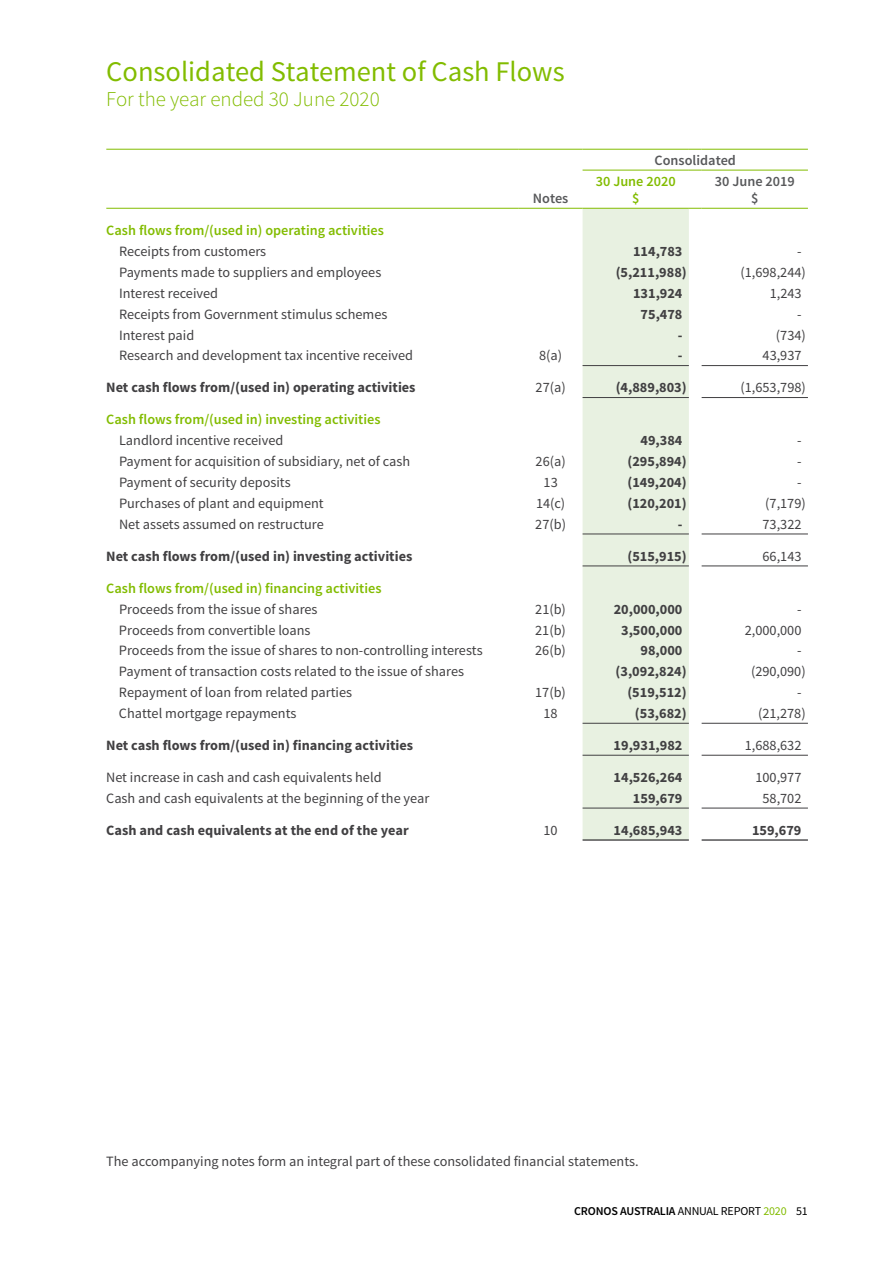
<style>
.page{position:relative;width:893px;height:1263px;background:#fff}
.page>*{position:absolute;margin:0;border:0;box-sizing:border-box;transform-origin:0 0}
.t1{font:28.5px "Source Sans Pro";color:#82bc00}
.t2{font:300 21px "Source Sans Pro";color:#82bc00}
.t3{font:14.25px "Source Sans Pro";color:#414042}
.t4{font:700 14.25px "Source Sans Pro";color:#414042}
.t5{font:600 14.25px/17.2px "Source Sans Pro";color:#82bc00;text-align:center}
.t6{font:600 14.25px/17.2px "Source Sans Pro";color:#58595b;text-align:center}
.t7{font:600 12px "Source Sans Pro";letter-spacing:-.015em;color:#000}
.s1{font-weight:400}
.s2{font-weight:400;color:#82bc00}
</style>
<div class="page">
<div style="left:583px;top:209px;width:106px;height:630px;background:#e8f1e1"></div>
<hr style="left:106px;top:149px;width:413px;height:1px;background:#82bc00">
<hr style="left:519px;top:149px;width:64px;height:1px;background:#82bc00">
<hr style="left:583px;top:149px;width:106px;height:1px;background:#82bc00">
<svg style="left:689px;top:149px;width:13px;height:1px"></svg>
<hr style="left:702px;top:149px;width:106px;height:1px;background:#82bc00">
<svg style="left:689px;top:170px;width:13px;height:1px"></svg>
<hr style="left:702px;top:170px;width:106px;height:1px;background:#82bc00">
<hr style="left:106px;top:208px;width:413px;height:1px;background:#82bc00">
<hr style="left:519px;top:208px;width:64px;height:1px;background:#82bc00">
<svg style="left:689px;top:208px;width:13px;height:1px"></svg>
<hr style="left:702px;top:208px;width:106px;height:1px;background:#82bc00">
<hr style="left:583px;top:170px;width:106px;height:1px;background:#82bc00">
<hr style="left:583px;top:208px;width:106px;height:1px;background:#82bc00">
<hr style="left:583px;top:365px;width:106px;height:1px;background:#414042">
<hr style="left:702px;top:365px;width:106px;height:1px;background:#414042">
<hr style="left:583px;top:397px;width:106px;height:1px;background:#414042">
<hr style="left:702px;top:397px;width:106px;height:1px;background:#414042">
<hr style="left:583px;top:534px;width:106px;height:1px;background:#414042">
<hr style="left:702px;top:534px;width:106px;height:1px;background:#414042">
<hr style="left:583px;top:565px;width:106px;height:1px;background:#414042">
<hr style="left:702px;top:565px;width:106px;height:1px;background:#414042">
<hr style="left:583px;top:723px;width:106px;height:1px;background:#414042">
<hr style="left:702px;top:723px;width:106px;height:1px;background:#414042">
<hr style="left:583px;top:755px;width:106px;height:1px;background:#414042">
<hr style="left:702px;top:755px;width:106px;height:1px;background:#414042">
<hr style="left:583px;top:808px;width:106px;height:1px;background:#414042">
<hr style="left:702px;top:808px;width:106px;height:1px;background:#414042">
<hr style="left:583px;top:839px;width:106px;height:2px;background:#414042">
<hr style="left:702px;top:839px;width:106px;height:2px;background:#414042">
<h1 class="t1" style="left:106px;top:54px;width:460px">Consolidated Statement of Cash Flows</h1>
<h2 class="t2" style="left:106px;top:87px;width:275px">For the year ended 30 June 2020</h2>
<p class="t6" style="left:533px;top:190px;width:37px">Notes</p>
<p class="t6" style="left:655px;top:152px;width:83px">Consolidated</p>
<p class="t5" style="left:596px;top:173px;width:81px">30 June 2020 $</p>
<p class="t6" style="left:715px;top:173px;width:81px">30 June 2019 $</p>
<p class="t5" style="left:106px;top:222px;width:279px">Cash flows from/(used in) operating activities</p>
<p class="t3" style="left:119px;top:242px;width:149px">Receipts from customers</p>
<p class="t4" style="left:633px;top:242px;width:51px">114,783</p>
<p class="t3" style="left:797px;top:242px;width:6px">-</p>
<p class="t3" style="left:119px;top:263px;width:264px">Payments made to suppliers and employees</p>
<p class="t4" style="left:616px;top:263px;width:73px">(5,211,988)</p>
<p class="t3" style="left:740px;top:263px;width:67px">(1,698,244)</p>
<p class="t3" style="left:119px;top:284px;width:101px">Interest received</p>
<p class="t4" style="left:633px;top:284px;width:51px">131,924</p>
<p class="t3" style="left:770px;top:284px;width:33px">1,243</p>
<p class="t3" style="left:119px;top:305px;width:270px">Receipts from Government stimulus schemes</p>
<p class="t4" style="left:641px;top:305px;width:43px">75,478</p>
<p class="t3" style="left:797px;top:305px;width:6px">-</p>
<p class="t3" style="left:119px;top:326px;width:77px">Interest paid</p>
<p class="t4" style="left:678px;top:326px;width:6px">-</p>
<p class="t3" style="left:776px;top:326px;width:31px">(734)</p>
<p class="t3" style="left:119px;top:347px;width:296px">Research and development tax incentive received</p>
<p class="t3" style="left:539px;top:347px;width:25px">8(a)</p>
<p class="t4" style="left:678px;top:347px;width:6px">-</p>
<p class="t3" style="left:763px;top:347px;width:40px">43,937</p>
<p class="t4" style="left:106px;top:378px;width:311px">Net cash flows from/(used in) operating activities</p>
<p class="t3" style="left:536px;top:379px;width:32px">27(a)</p>
<p class="t4" style="left:616px;top:378px;width:73px">(4,889,803)</p>
<p class="t3" style="left:740px;top:379px;width:67px">(1,653,798)</p>
<p class="t5" style="left:106px;top:411px;width:276px">Cash flows from/(used in) investing activities</p>
<p class="t3" style="left:119px;top:432px;width:166px">Landlord incentive received</p>
<p class="t4" style="left:641px;top:431px;width:43px">49,384</p>
<p class="t3" style="left:797px;top:432px;width:6px">-</p>
<p class="t3" style="left:119px;top:453px;width:293px">Payment for acquisition of subsidiary, net of cash</p>
<p class="t3" style="left:536px;top:453px;width:32px">26(a)</p>
<p class="t4" style="left:627px;top:452px;width:61px">(295,894)</p>
<p class="t3" style="left:797px;top:453px;width:6px">-</p>
<p class="t3" style="left:119px;top:473px;width:173px">Payment of security deposits</p>
<p class="t3" style="left:544px;top:473px;width:16px">13</p>
<p class="t4" style="left:627px;top:473px;width:61px">(149,204)</p>
<p class="t3" style="left:797px;top:473px;width:6px">-</p>
<p class="t3" style="left:119px;top:494px;width:206px">Purchases of plant and equipment</p>
<p class="t3" style="left:536px;top:494px;width:31px">14(c)</p>
<p class="t4" style="left:627px;top:494px;width:61px">(120,201)</p>
<p class="t3" style="left:765px;top:494px;width:42px">(7,179)</p>
<p class="t3" style="left:119px;top:515px;width:206px">Net assets assumed on restructure</p>
<p class="t3" style="left:535px;top:515px;width:32px">27(b)</p>
<p class="t4" style="left:678px;top:515px;width:6px">-</p>
<p class="t3" style="left:762px;top:515px;width:40px">73,322</p>
<p class="t4" style="left:106px;top:547px;width:308px">Net cash flows from/(used in) investing activities</p>
<p class="t4" style="left:627px;top:547px;width:61px">(515,915)</p>
<p class="t3" style="left:762px;top:547px;width:40px">66,143</p>
<p class="t5" style="left:106px;top:580px;width:277px">Cash flows from/(used in) financing activities</p>
<p class="t3" style="left:119px;top:600px;width:200px">Proceeds from the issue of shares</p>
<p class="t3" style="left:535px;top:600px;width:32px">21(b)</p>
<p class="t4" style="left:614px;top:600px;width:70px">20,000,000</p>
<p class="t3" style="left:797px;top:600px;width:6px">-</p>
<p class="t3" style="left:119px;top:621px;width:193px">Proceeds from convertible loans</p>
<p class="t3" style="left:535px;top:621px;width:32px">21(b)</p>
<p class="t4" style="left:621px;top:621px;width:63px">3,500,000</p>
<p class="t3" style="left:745px;top:621px;width:58px">2,000,000</p>
<p class="t3" style="left:119px;top:642px;width:365px">Proceeds from the issue of shares to non-controlling interests</p>
<p class="t3" style="left:535px;top:642px;width:32px">26(b)</p>
<p class="t4" style="left:640px;top:641px;width:43px">98,000</p>
<p class="t3" style="left:797px;top:642px;width:6px">-</p>
<p class="t3" style="left:119px;top:663px;width:347px">Payment of transaction costs related to the issue of shares</p>
<p class="t4" style="left:616px;top:662px;width:73px">(3,092,824)</p>
<p class="t3" style="left:751px;top:663px;width:56px">(290,090)</p>
<p class="t3" style="left:119px;top:684px;width:235px">Repayment of loan from related parties</p>
<p class="t3" style="left:535px;top:684px;width:32px">17(b)</p>
<p class="t4" style="left:627px;top:683px;width:61px">(519,512)</p>
<p class="t3" style="left:797px;top:684px;width:6px">-</p>
<p class="t3" style="left:119px;top:704px;width:179px">Chattel mortgage repayments</p>
<p class="t3" style="left:543px;top:704px;width:16px">18</p>
<p class="t4" style="left:635px;top:704px;width:53px">(53,682)</p>
<p class="t3" style="left:758px;top:704px;width:49px">(21,278)</p>
<p class="t4" style="left:106px;top:736px;width:308px">Net cash flows from/(used in) financing activities</p>
<p class="t4" style="left:614px;top:736px;width:70px">19,931,982</p>
<p class="t3" style="left:745px;top:736px;width:58px">1,688,632</p>
<p class="t3" style="left:106px;top:768px;width:277px">Net increase in cash and cash equivalents held</p>
<p class="t4" style="left:614px;top:768px;width:70px">14,526,264</p>
<p class="t3" style="left:755px;top:768px;width:48px">100,977</p>
<p class="t3" style="left:106px;top:789px;width:325px">Cash and cash equivalents at the beginning of the year</p>
<p class="t4" style="left:633px;top:789px;width:51px">159,679</p>
<p class="t3" style="left:762px;top:789px;width:40px">58,702</p>
<p class="t4" style="left:106px;top:821px;width:304px">Cash and cash equivalents at the end of the year</p>
<p class="t3" style="left:543px;top:821px;width:16px">10</p>
<p class="t4" style="left:614px;top:821px;width:70px">14,685,943</p>
<p class="t4" style="left:752px;top:821px;width:51px">159,679</p>
<p class="t3" style="left:106px;top:1153px;width:534px">The accompanying notes form an integral part of these consolidated financial statements.</p>
<p class="t7" style="left:574px;top:1203px;width:235px">CRONOS AUSTRALIA <span class="s1">ANNUAL REPORT</span> <span class="s2">2020</span> <span class="s1">51</span></p>
</div>
